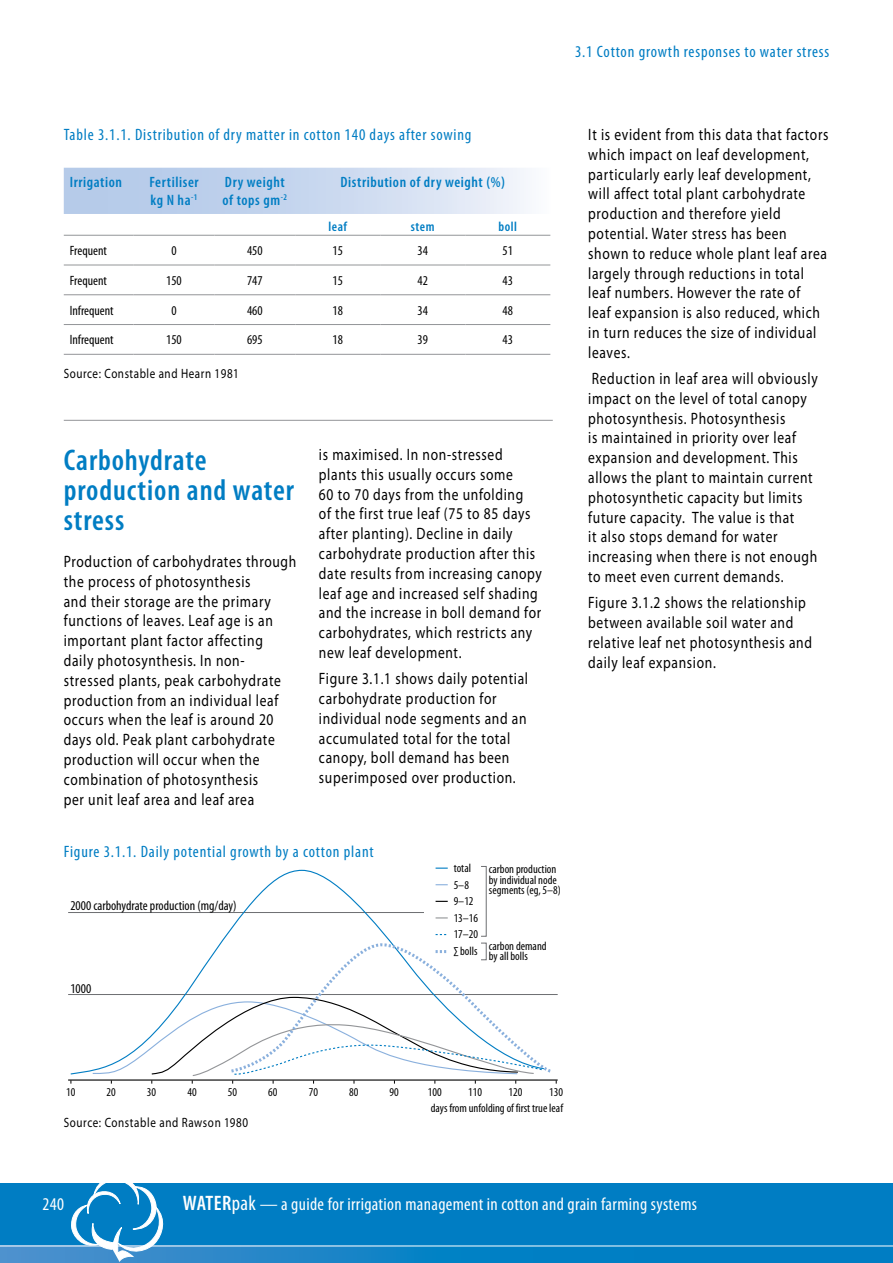
<style>
.page{position:relative;width:893px;height:1263px;background:#fff}
.page>*{position:absolute;margin:0;border:0;box-sizing:border-box;transform-origin:0 0}
.t1{font:600 condensed 30px/30px "Myriad Pro";letter-spacing:.03em;color:#007dc3}
.t2{font:condensed 18px "Myriad Pro";letter-spacing:.02em;color:#fff}
.t3{font:16.5px/19.8px "Myriad Pro";letter-spacing:.05em;color:#000;scale:.82 1}
.t4{font:condensed 16.5px "Myriad Pro";letter-spacing:.05em;color:#007dc3}
.t5{font:600 condensed 15px/18px "Myriad Pro";letter-spacing:.04em;color:#007dc3}
.t6{font:condensed 13.5px "Myriad Pro";color:#000}
.t7{font:13.5px "Myriad Pro";letter-spacing:.05em;color:#000;scale:.82 1}
.t8{font:600 condensed 13.5px "Myriad Pro";letter-spacing:.04em;color:#007dc3}
.t9{font:condensed 12px/16.5px "Myriad Pro";color:#000}
.s1{font-weight:600;font-size:21px}
.s2{font-size:21px}
</style>
<div class="page">
<div style="left:0;top:1183px;width:893px;height:80px;background:#007dc3"></div>
<svg style="left:0;top:1247px;width:400px;height:16px;background:#2c88c9"></svg>
<hr style="left:0;top:1246px;width:893px;height:1px;background:#fff">
<svg style="left:71px;top:1183px;width:96px;height:79px"></svg>
<svg style="left:64px;top:168px;width:462px;height:46px;background:#cad8ef"></svg>
<hr style="left:64px;top:235px;width:70px;height:1px;background:#939598">
<hr style="left:134px;top:235px;width:80px;height:1px;background:#939598">
<hr style="left:214px;top:235px;width:81px;height:1px;background:#939598">
<hr style="left:295px;top:235px;width:85px;height:1px;background:#939598">
<hr style="left:380px;top:235px;width:85px;height:1px;background:#939598">
<hr style="left:465px;top:235px;width:85px;height:1px;background:#939598">
<hr style="left:64px;top:265px;width:70px;height:1px;background:#939598">
<hr style="left:134px;top:265px;width:80px;height:1px;background:#939598">
<hr style="left:214px;top:265px;width:81px;height:1px;background:#939598">
<hr style="left:295px;top:265px;width:85px;height:1px;background:#939598">
<hr style="left:380px;top:265px;width:85px;height:1px;background:#939598">
<hr style="left:465px;top:265px;width:85px;height:1px;background:#939598">
<hr style="left:64px;top:294px;width:70px;height:1px;background:#939598">
<hr style="left:134px;top:294px;width:80px;height:1px;background:#939598">
<hr style="left:214px;top:294px;width:81px;height:1px;background:#939598">
<hr style="left:295px;top:294px;width:85px;height:1px;background:#939598">
<hr style="left:380px;top:294px;width:85px;height:1px;background:#939598">
<hr style="left:465px;top:294px;width:85px;height:1px;background:#939598">
<hr style="left:64px;top:324px;width:70px;height:1px;background:#939598">
<hr style="left:134px;top:324px;width:80px;height:1px;background:#939598">
<hr style="left:214px;top:324px;width:81px;height:1px;background:#939598">
<hr style="left:295px;top:324px;width:85px;height:1px;background:#939598">
<hr style="left:380px;top:324px;width:85px;height:1px;background:#939598">
<hr style="left:465px;top:324px;width:85px;height:1px;background:#939598">
<hr style="left:64px;top:354px;width:70px;height:1px;background:#939598">
<hr style="left:134px;top:354px;width:80px;height:1px;background:#939598">
<hr style="left:214px;top:354px;width:81px;height:1px;background:#939598">
<hr style="left:295px;top:354px;width:85px;height:1px;background:#939598">
<hr style="left:380px;top:354px;width:85px;height:1px;background:#939598">
<hr style="left:465px;top:354px;width:85px;height:1px;background:#939598">
<hr style="left:64px;top:420px;width:489px;height:1px;background:#939598">
<hr style="left:68px;top:912px;width:490px;height:1px;background:#6d6e71">
<hr style="left:68px;top:994px;width:490px;height:1px;background:#6d6e71">
<hr style="left:68px;top:1079px;width:490px;height:1px;background:#000">
<div style="left:424px;top:902px;width:136px;height:19px;background:#fff"></div>
<svg style="left:436px;top:867px;width:12px;height:2px"></svg>
<svg style="left:70px;top:869px;width:417px;height:206px"></svg>
<svg style="left:92px;top:942px;width:465px;height:141px"></svg>
<p class="t4" style="left:575px;top:42px;width:256px">3.1 Cotton growth responses to water stress</p>
<p class="t4" style="left:64px;top:125px;width:409px">Table 3.1.1. Distribution of dry matter in cotton 140 days after sowing</p>
<p class="t5" style="left:70px;top:174px;width:54px">Irrigation</p>
<p class="t5" style="left:149px;top:174px;width:51px">Fertiliser kg N ha<sup>-1</sup></p>
<p class="t5" style="left:223px;top:174px;width:66px">Dry weight of tops gm<sup>-2</sup></p>
<p class="t5" style="left:340px;top:174px;width:166px">Distribution of dry weight (%)</p>
<p class="t8" style="left:328px;top:219px;width:20px">leaf</p>
<p class="t8" style="left:411px;top:219px;width:25px">stem</p>
<p class="t8" style="left:499px;top:219px;width:20px">boll</p>
<p class="t6" style="left:70px;top:243px;width:39px">Frequent</p>
<p class="t6" style="left:171px;top:243px;width:7px">0</p>
<p class="t6" style="left:247px;top:243px;width:17px">450</p>
<p class="t6" style="left:333px;top:243px;width:12px">15</p>
<p class="t6" style="left:418px;top:243px;width:12px">34</p>
<p class="t6" style="left:503px;top:243px;width:12px">51</p>
<p class="t6" style="left:70px;top:272px;width:39px">Frequent</p>
<p class="t6" style="left:166px;top:272px;width:17px">150</p>
<p class="t6" style="left:247px;top:272px;width:17px">747</p>
<p class="t6" style="left:333px;top:272px;width:12px">15</p>
<p class="t6" style="left:418px;top:272px;width:12px">42</p>
<p class="t6" style="left:503px;top:272px;width:12px">43</p>
<p class="t6" style="left:70px;top:302px;width:45px">Infrequent</p>
<p class="t6" style="left:171px;top:302px;width:7px">0</p>
<p class="t6" style="left:247px;top:302px;width:17px">460</p>
<p class="t6" style="left:333px;top:302px;width:12px">18</p>
<p class="t6" style="left:418px;top:302px;width:12px">34</p>
<p class="t6" style="left:503px;top:302px;width:12px">48</p>
<p class="t6" style="left:70px;top:332px;width:45px">Infrequent</p>
<p class="t6" style="left:166px;top:332px;width:17px">150</p>
<p class="t6" style="left:247px;top:332px;width:17px">695</p>
<p class="t6" style="left:333px;top:332px;width:12px">18</p>
<p class="t6" style="left:418px;top:332px;width:12px">39</p>
<p class="t6" style="left:503px;top:332px;width:12px">43</p>
<p class="t7" style="left:64px;top:365px;width:215px">Source: Constable and Hearn 1981</p>
<h1 class="t1" style="left:64px;top:446px;width:232px">Carbohydrate production and water stress</h1>
<p class="t3" style="left:64px;top:551px;width:285px">Production of carbohydrates through the process of photosynthesis<br>and their storage are the primary functions of leaves. Leaf age is an important plant factor affecting daily photosynthesis. In non&shy;stressed plants, peak carbohydrate production from an individual leaf occurs when the leaf is around 20 days old. Peak plant carbohydrate production will occur when the combination of photosynthesis<br>per unit leaf area and leaf area</p>
<p class="t3" style="left:319px;top:444px;width:273px">is maximised. In non-stressed plants this usually occurs some<br>60 to 70 days from the unfolding<br>of the first true leaf (75 to 85 days after planting). Decline in daily carbohydrate production after this date results from increasing canopy leaf age and increased self shading and the increase in boll demand for carbohydrates, which restricts any new leaf development.</p>
<p class="t3" style="left:319px;top:668px;width:257px">Figure 3.1.1 shows daily potential carbohydrate production for individual node segments and an accumulated total for the total canopy, boll demand has been superimposed over production.</p>
<p class="t4" style="left:64px;top:841px;width:311px">Figure 3.1.1. Daily potential growth by a cotton plant</p>
<p class="t6" style="left:70px;top:898px;width:168px">2000 carbohydrate production (mg/day)</p>
<p class="t6" style="left:70px;top:981px;width:22px">1000</p>
<p class="t9" style="left:454px;top:860px;width:26px">total<br>5–8<br>9–12<br>13–16<br>17–20 ∑ bolls</p>
<p class="t9" style="left:489px;top:864px;width:73px;line-height:10.5px">carbon production by individual node segments (eg, 5–8)</p>
<p class="t9" style="left:489px;top:941px;width:59px;line-height:10.5px">carbon demand by all bolls</p>
<p class="t3" style="left:588px;top:124px;width:294px">It is evident from this data that factors which impact on leaf development, particularly early leaf development, will affect total plant carbohydrate production and therefore yield potential. Water stress has been shown to reduce whole plant leaf area largely through reductions in total leaf numbers. However the rate of<br>leaf expansion is also reduced, which in turn reduces the size of individual leaves.</p>
<p class="t3" style="left:588px;top:368px;width:281px">Reduction in leaf area will obviously impact on the level of total canopy photosynthesis. Photosynthesis<br>is maintained in priority over leaf expansion and development. This allows the plant to maintain current photosynthetic capacity but limits future capacity. The value is that<br>it also stops demand for water increasing when there is not enough to meet even current demands.</p>
<p class="t3" style="left:588px;top:592px;width:274px">Figure 3.1.2 shows the relationship between available soil water and relative leaf net photosynthesis and daily leaf expansion.</p>
<p class="t9" style="left:66px;top:1084px;width:11px">10</p>
<p class="t9" style="left:107px;top:1084px;width:11px">20</p>
<p class="t9" style="left:147px;top:1084px;width:11px">30</p>
<p class="t9" style="left:187px;top:1084px;width:11px">40</p>
<p class="t9" style="left:228px;top:1084px;width:11px">50</p>
<p class="t9" style="left:268px;top:1084px;width:11px">60</p>
<p class="t9" style="left:309px;top:1084px;width:11px">70</p>
<p class="t9" style="left:349px;top:1084px;width:11px">80</p>
<p class="t9" style="left:390px;top:1084px;width:11px">90</p>
<p class="t9" style="left:428px;top:1084px;width:15px">100</p>
<p class="t9" style="left:468px;top:1084px;width:15px">110</p>
<p class="t9" style="left:509px;top:1084px;width:15px">120</p>
<p class="t9" style="left:431px;top:1084px;width:134px;line-height:15.8px;text-align:right">130<br>days from unfolding of first true leaf</p>
<p class="t7" style="left:64px;top:1114px;width:226px">Source: Constable and Rawson 1980</p>
<p class="t2" style="left:43px;top:1193px;width:23px">240</p>
<p class="t2" style="left:183px;top:1193px;width:516px"><span class="s1">WATER</span><span class="s2">pak</span> — a guide for irrigation management in cotton and grain farming systems</p>
</div>
